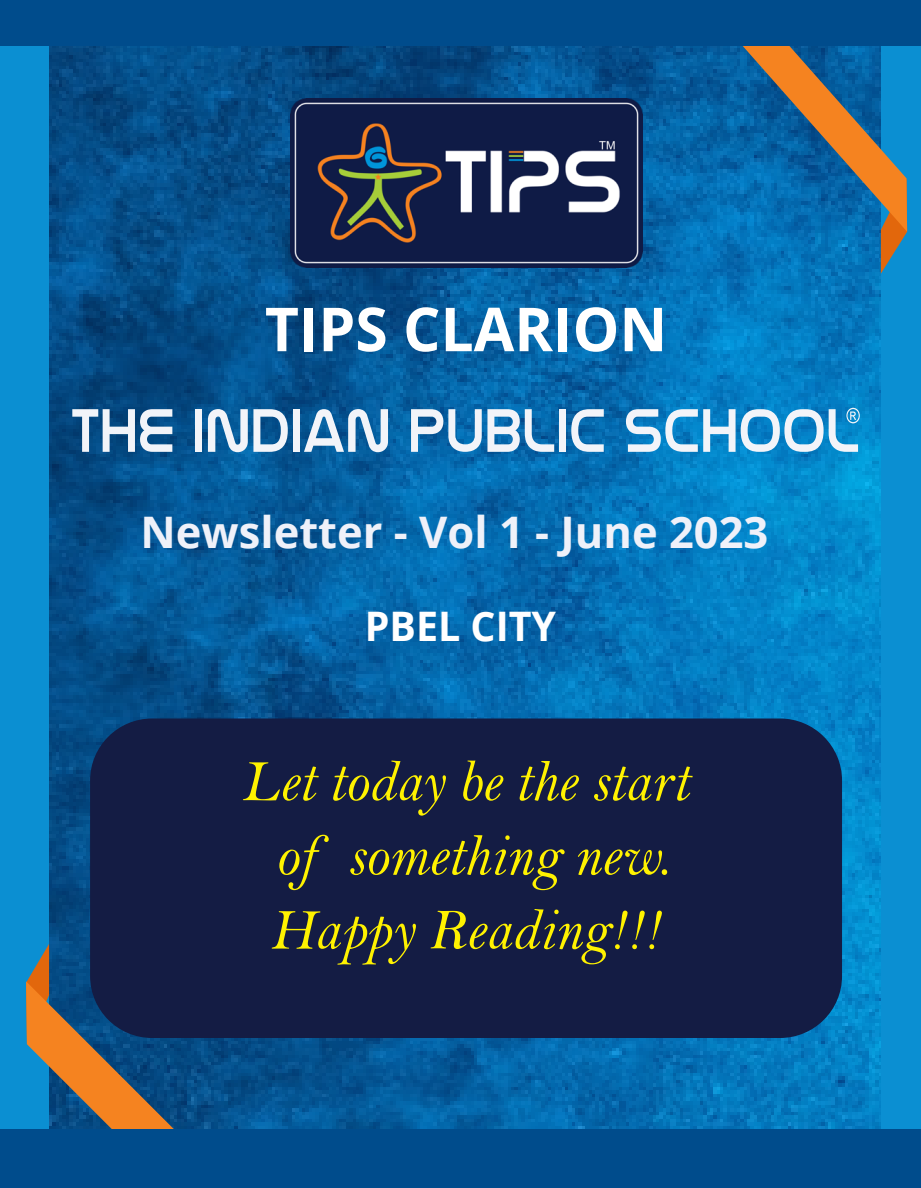
<style>
.page{position:relative;width:921px;height:1188px;background:#0b8fd2}
.page>*{position:absolute;margin:0;border:0;box-sizing:border-box;transform-origin:0 0}
.t1{font:700 60.75px "Open Sans";color:#fff}
.t2{font:59.4px/74.2px "Bell MT Italic";color:#fff200;text-align:center;scale:.96 1}
.t3{font:700 43.5px "Open Sans";color:#eff1f9}
.t4{font:700 40.65px "Open Sans";color:#fff}
</style>
<div class="page">
<svg style="left:27px;top:944px;width:22px;height:37px"></svg>
<img style="left:49px;top:45px;width:831px;height:1084px">
<svg style="left:738px;top:45px;width:169px;height:229px"></svg>
<div style="left:90px;top:718px;width:752px;height:320px;background:#141c44;border-radius:62px"></div>
<svg style="left:26px;top:981px;width:225px;height:148px"></svg>
<img style="left:290px;top:99px;width:352px;height:169px">
<div style="left:0;top:0;width:921px;height:45px;background:#004c8c"></div>
<div style="left:0;top:1129px;width:921px;height:59px;background:#004c8c"></div>
<svg style="left:72px;top:409px;width:100px;height:43px"></svg>
<div style="left:195px;top:409px;width:7px;height:43px;background:#f2f4f9"></div>
<svg style="left:208px;top:409px;width:80px;height:43px"></svg>
<div style="left:293px;top:409px;width:7px;height:43px;background:#f2f4f9"></div>
<svg style="left:304px;top:409px;width:84px;height:43px"></svg>
<svg style="left:411px;top:409px;width:143px;height:43px"></svg>
<div style="left:559px;top:409px;width:7px;height:43px;background:#f2f4f9"></div>
<svg style="left:571px;top:409px;width:33px;height:43px"></svg>
<svg style="left:626px;top:408px;width:234px;height:44px"></svg>
<p class="t1" style="left:265px;top:286px;width:404px">TIPS CLARION</p>
<p class="t3" style="left:141px;top:502px;width:629px">Newsletter - Vol 1 - June 2023</p>
<p class="t4" style="left:365px;top:598px;width:193px">PBEL CITY</p>
<p class="t2" style="left:242px;top:746px;width:467px">Let today be the start of something new.<br>Happy Reading!!!</p>
</div>
